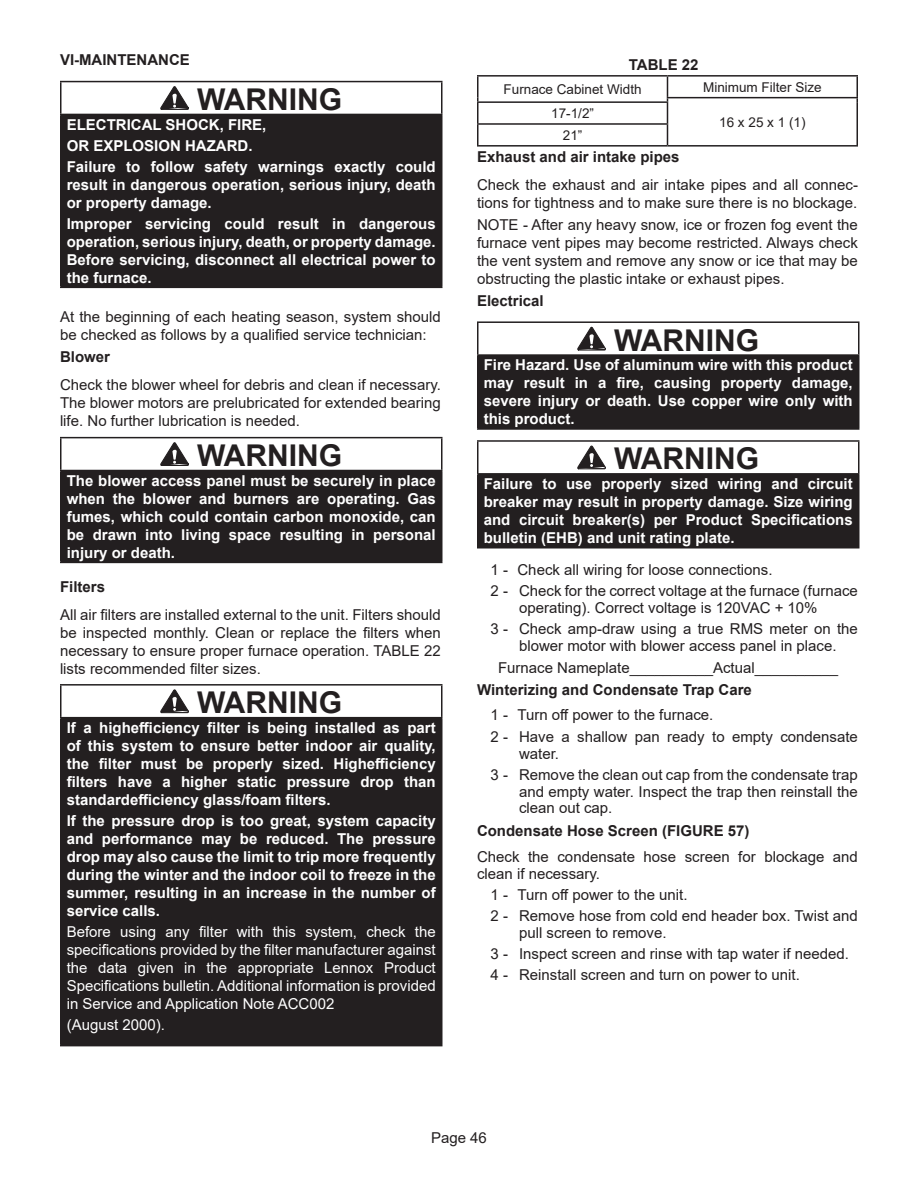
<style>
.page{position:relative;width:918px;height:1188px;background:#fff}
.page>*{position:absolute;margin:0;border:0;box-sizing:border-box;transform-origin:0 0}
.WARNING_20pt{font:700 30px "Arial";color:#231f20}
.paragraph{font:15px/18px "Arial";color:#231f20}
.White_10pt{font:700 15px/18px "Arial";color:#fff;text-align:justify}
.White_10pt-2{font:15px/18px "Arial";color:#fff;text-align:justify}
.paragraph_bold{font:700 15px "Arial";color:#231f20}
.paragraph_indent{font:15px "Arial";color:#231f20}
.center_cell_10pt{font:13.5px "Arial";color:#231f20}
</style>
<div class="page">
<div style="left:61px;top:114px;width:381px;height:173px;background:#231f20"></div>
<hr style="left:60px;top:81px;width:382px;height:1px;background:#231f20">
<hr style="left:60px;top:82px;width:2px;height:32px;background:#231f20">
<hr style="left:441px;top:82px;width:1px;height:32px;background:#231f20">
<hr style="left:60px;top:114px;width:382px;height:1px;background:#231f20">
<hr style="left:60px;top:115px;width:2px;height:172px;background:#231f20">
<hr style="left:60px;top:287px;width:382px;height:1px;background:#231f20">
<svg style="left:160px;top:86px;width:29px;height:24px"></svg>
<div style="left:61px;top:470px;width:381px;height:92px;background:#231f20"></div>
<hr style="left:60px;top:437px;width:382px;height:1px;background:#231f20">
<hr style="left:60px;top:438px;width:2px;height:32px;background:#231f20">
<hr style="left:441px;top:438px;width:1px;height:32px;background:#231f20">
<hr style="left:60px;top:470px;width:382px;height:1px;background:#231f20">
<hr style="left:60px;top:471px;width:2px;height:91px;background:#231f20">
<hr style="left:60px;top:562px;width:382px;height:1px;background:#231f20">
<svg style="left:160px;top:442px;width:29px;height:24px"></svg>
<div style="left:61px;top:718px;width:381px;height:328px;background:#231f20"></div>
<hr style="left:60px;top:684px;width:382px;height:2px;background:#231f20">
<hr style="left:60px;top:686px;width:2px;height:31px;background:#231f20">
<hr style="left:441px;top:686px;width:1px;height:31px;background:#231f20">
<hr style="left:60px;top:717px;width:382px;height:1px;background:#231f20">
<hr style="left:60px;top:718px;width:2px;height:327px;background:#231f20">
<hr style="left:60px;top:1045px;width:382px;height:1px;background:#231f20">
<svg style="left:160px;top:689px;width:29px;height:25px"></svg>
<hr style="left:856px;top:102px;width:2px;height:22px;background:#231f20">
<hr style="left:477px;top:123px;width:191px;height:2px;background:#231f20">
<svg style="left:667px;top:77px;width:1px;height:68px"></svg>
<hr style="left:856px;top:124px;width:2px;height:21px;background:#231f20">
<hr style="left:477px;top:145px;width:191px;height:2px;background:#231f20">
<hr style="left:668px;top:145px;width:190px;height:2px;background:#231f20">
<hr style="left:477px;top:75px;width:191px;height:2px;background:#231f20">
<svg style="left:477px;top:77px;width:1px;height:68px"></svg>
<hr style="left:477px;top:101px;width:191px;height:2px;background:#231f20">
<hr style="left:668px;top:75px;width:190px;height:2px;background:#231f20">
<hr style="left:856px;top:77px;width:2px;height:20px;background:#231f20">
<hr style="left:667px;top:97px;width:191px;height:1px;background:#231f20">
<div style="left:478px;top:355px;width:381px;height:74px;background:#231f20"></div>
<hr style="left:477px;top:321px;width:383px;height:2px;background:#231f20">
<hr style="left:477px;top:323px;width:1px;height:31px;background:#231f20">
<hr style="left:858px;top:323px;width:2px;height:31px;background:#231f20">
<hr style="left:477px;top:354px;width:383px;height:2px;background:#231f20">
<hr style="left:477px;top:356px;width:1px;height:72px;background:#231f20">
<hr style="left:858px;top:356px;width:2px;height:72px;background:#231f20">
<hr style="left:477px;top:428px;width:383px;height:2px;background:#231f20">
<svg style="left:577px;top:326px;width:29px;height:25px"></svg>
<div style="left:478px;top:474px;width:381px;height:74px;background:#231f20"></div>
<hr style="left:477px;top:440px;width:383px;height:2px;background:#231f20">
<hr style="left:477px;top:442px;width:1px;height:31px;background:#231f20">
<hr style="left:858px;top:442px;width:2px;height:31px;background:#231f20">
<hr style="left:477px;top:473px;width:383px;height:2px;background:#231f20">
<hr style="left:477px;top:475px;width:1px;height:72px;background:#231f20">
<hr style="left:858px;top:475px;width:2px;height:72px;background:#231f20">
<hr style="left:477px;top:547px;width:383px;height:2px;background:#231f20">
<svg style="left:577px;top:445px;width:29px;height:25px"></svg>
<p class="paragraph_bold" style="left:60px;top:49px;width:131px">VI-MAINTENANCE</p>
<p class="WARNING_20pt" style="left:197px;top:78px;width:146px">WARNING</p>
<p class="White_10pt" style="left:67px;top:116px;width:201px">ELECTRICAL SHOCK, FIRE,</p>
<p class="White_10pt" style="left:67px;top:137px;width:187px">OR EXPLOSION HAZARD.</p>
<p class="White_10pt" style="left:67px;top:158px;width:371px">Failure to follow safety warnings exactly could result in dangerous operation, serious injury, death or property damage.</p>
<p class="White_10pt" style="left:67px;top:215px;width:371px">Improper servicing could result in dangerous operation, serious injury, death, or property damage.<br>Before servicing, disconnect all electrical power to the furnace.</p>
<p class="paragraph" style="left:60px;top:308px;width:382px">At the beginning of each heating season, system should be checked as follows by a qualified service technician:</p>
<p class="paragraph_bold" style="left:60px;top:347px;width:52px">Blower</p>
<p class="paragraph" style="left:60px;top:376px;width:383px;text-align:justify">Check the blower wheel for debris and clean if necessary.<br>The blower motors are prelubricated for extended bearing life. No further lubrication is needed.</p>
<p class="WARNING_20pt" style="left:197px;top:434px;width:146px">WARNING</p>
<p class="White_10pt" style="left:67px;top:472px;width:371px">The blower access panel must be securely in place when the blower and burners are operating. Gas fumes, which could contain carbon monoxide, can be drawn into living space resulting in personal injury or death.</p>
<p class="paragraph_bold" style="left:60px;top:576px;width:47px">Filters</p>
<p class="paragraph" style="left:60px;top:605px;width:382px;text-align:justify">All air filters are installed external to the unit. Filters should be inspected monthly. Clean or replace the filters when necessary to ensure proper furnace operation. TABLE 22 lists recommended filter sizes.</p>
<p class="WARNING_20pt" style="left:197px;top:681px;width:146px">WARNING</p>
<p class="White_10pt" style="left:67px;top:719px;width:371px">If a highefficiency filter is being installed as part of this system to ensure better indoor air quality, the filter must be properly sized. Highefficiency filters have a higher static pressure drop than standardefficiency glass/foam filters.</p>
<p class="White_10pt" style="left:67px;top:812px;width:371px">If the pressure drop is too great, system capacity and performance may be reduced. The pressure drop may also cause the limit to trip more frequently during the winter and the indoor coil to freeze in the summer, resulting in an increase in the number of service calls.</p>
<p class="White_10pt-2" style="left:67px;top:923px;width:370px">Before using any filter with this system, check the specifications provided by the filter manufacturer against the data given in the appropriate Lennox Product Specifications bulletin. Additional information is provided in Service and Application Note ACC002</p>
<p class="White_10pt-2" style="left:67px;top:1016px;width:100px">(August 2000).</p>
<p class="paragraph_bold" style="left:629px;top:54px;width:71px">TABLE 22</p>
<p class="center_cell_10pt" style="left:504px;top:80px;width:140px">Furnace Cabinet Width</p>
<p class="center_cell_10pt" style="left:703px;top:78px;width:120px">Minimum Filter Size</p>
<p class="center_cell_10pt" style="left:719px;top:113px;width:88px">16 x 25 x 1 (1)</p>
<p class="center_cell_10pt" style="left:551px;top:104px;width:44px">17-1/2”</p>
<p class="center_cell_10pt" style="left:563px;top:126px;width:21px">21”</p>
<p class="paragraph_bold" style="left:477px;top:146px;width:204px">Exhaust and air intake pipes</p>
<p class="paragraph" style="left:477px;top:175px;width:382px">Check the exhaust and air intake pipes and all connec&shy;tions for tightness and to make sure there is no blockage.</p>
<p class="paragraph" style="left:477px;top:216px;width:382px;text-align:justify">NOTE - After any heavy snow, ice or frozen fog event the furnace vent pipes may become restricted. Always check the vent system and remove any snow or ice that may be obstructing the plastic intake or exhaust pipes.</p>
<p class="paragraph_bold" style="left:477px;top:290px;width:68px">Electrical</p>
<p class="WARNING_20pt" style="left:614px;top:319px;width:146px">WARNING</p>
<p class="White_10pt" style="left:484px;top:356px;width:370px">Fire Hazard. Use of aluminum wire with this product may result in a fire, causing property damage, severe injury or death. Use copper wire only with this product.</p>
<p class="WARNING_20pt" style="left:614px;top:438px;width:146px">WARNING</p>
<p class="White_10pt" style="left:484px;top:475px;width:371px">Failure to use properly sized wiring and circuit breaker may result in property damage. Size wiring and circuit breaker(s) per Product Specifications bulletin (EHB) and unit rating plate.</p>
<p class="paragraph" style="left:490px;top:561px;width:284px">1 - Check all wiring for loose connections.</p>
<p class="paragraph" style="left:519px;top:582px;width:340px;line-height:16.8px;text-indent:-28px">2 - Check for the correct voltage at the furnace (furnace operating). Correct voltage is 120VAC + 10%</p>
<p class="paragraph" style="left:490px;top:621px;width:369px;line-height:16.8px;text-align:center">3 - Check amp-draw using a true RMS meter on the blower motor with blower access panel in place.</p>
<p class="paragraph_indent" style="left:498px;top:658px;width:342px">Furnace Nameplate__________Actual__________</p>
<p class="paragraph_bold" style="left:477px;top:679px;width:276px">Winterizing and Condensate Trap Care</p>
<p class="paragraph" style="left:490px;top:706px;width:224px">1 - Turn off power to the furnace.</p>
<p class="paragraph" style="left:519px;top:728px;width:340px;line-height:16.8px;text-indent:-28px">2 - Have a shallow pan ready to empty condensate water.</p>
<p class="paragraph" style="left:519px;top:766px;width:340px;line-height:16.8px;text-align:justify;text-indent:-28px">3 - Remove the clean out cap from the condensate trap and empty water. Inspect the trap then reinstall the clean out cap.</p>
<p class="paragraph_bold" style="left:477px;top:820px;width:274px">Condensate Hose Screen (FIGURE 57)</p>
<p class="paragraph" style="left:477px;top:849px;width:382px;line-height:16.8px">Check the condensate hose screen for blockage and clean if necessary.</p>
<p class="paragraph" style="left:490px;top:885px;width:199px">1 - Turn off power to the unit.</p>
<p class="paragraph" style="left:519px;top:907px;width:340px;line-height:16.8px;text-indent:-28px">2 - Remove hose from cold end header box. Twist and pull screen to remove.</p>
<p class="paragraph" style="left:490px;top:945px;width:360px">3 - Inspect screen and rinse with tap water if needed.</p>
<p class="paragraph" style="left:490px;top:966px;width:311px">4 - Reinstall screen and turn on power to unit.</p>
<p class="paragraph" style="left:431px;top:1129px;width:57px">Page 46</p>
</div>
